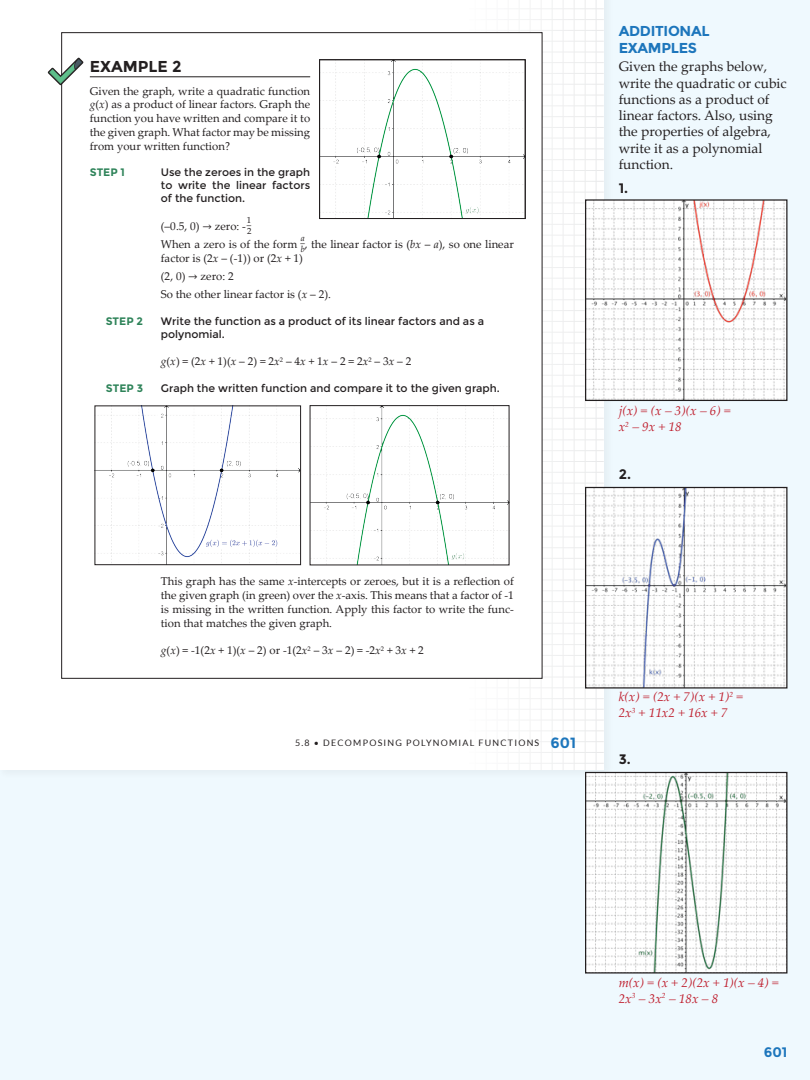
<style>
.page{position:relative;width:810px;height:1080px;background:#eff9fe}
.page>*{position:absolute;margin:0;border:0;box-sizing:border-box;transform-origin:0 0}
.t1{font:700 15.75px "Montserrat";color:#231f20}
.Sidebar_Heading{font:700 14.38px/16.2px "Montserrat";letter-spacing:-.02em;color:#1d76bc}
.t2{font:13.75px/16.2px "Palatino Linotype";color:#231f20}
.t3{font:700 13.75px "Montserrat";color:#231f20}
.t4{font:700 13.75px "Montserrat";color:#1d76bc}
.Sidebar_Answer_NO_nu{font:italic 13.12px/15.8px "Palatino Linotype";color:#bf1e2d}
.t5{font:11.38px/13.8px "Palatino Linotype";color:#231f20;text-align:justify}
.t6{font:10.88px/12.9px "Montserrat";color:#231f20;text-align:justify}
.t7{font:700 10.88px "Montserrat";color:#2e8359}
.t8{font:8.88px "Lato";letter-spacing:.14em;color:#231f20}
.t9{font:8.88px "Palatino Linotype";color:#231f20}
.t10{font:italic 8.88px "Palatino Linotype";color:#231f20}
.s1{font-style:italic}
.s2{font-family:"Cambria Math"}
.s3{font-family:"Montserrat";font-weight:700;font-size:14.75px;color:#1d76bc}
</style>
<div class="page">
<div style="left:0;top:0;width:604px;height:770px;background:#fff"></div>
<svg style="left:516px;top:0;width:88px;height:770px"></svg>
<svg style="left:61px;top:32px;width:482px;height:647px"></svg>
<svg style="left:48px;top:58px;width:35px;height:27px"></svg>
<img style="left:322px;top:62px;width:201px;height:155px">
<div style="left:319px;top:59px;width:207px;height:160px;border:1px solid #231f20"></div>
<img style="left:96px;top:407px;width:203px;height:156px">
<div style="left:94px;top:405px;width:207px;height:160px;border:1px solid #231f20"></div>
<img style="left:312px;top:407px;width:195px;height:156px">
<img style="left:587px;top:201px;width:199px;height:198px">
<div style="left:585px;top:199px;width:203px;height:202px;border:1px solid #231f20"></div>
<img style="left:587px;top:489px;width:199px;height:198px">
<div style="left:585px;top:487px;width:203px;height:202px;border:1px solid #231f20"></div>
<img style="left:587px;top:774px;width:199px;height:198px">
<div style="left:585px;top:772px;width:203px;height:202px;border:1px solid #231f20"></div>
<p class="t1" style="left:90px;top:57px;width:93px">EXAMPLE 2</p>
<p class="t5" style="left:90px;top:83px;width:222px">Given the graph, write a quadratic function <span class="s1">g</span>(<span class="s1">x</span>) as a product of linear factors. Graph the function you have written and compare it to the given graph. What factor may be missing from your written function?</p>
<p class="t7" style="left:90px;top:166px;width:37px">STEP 1</p>
<p class="t6" style="left:161px;top:166px;width:151px">Use the zeroes in the graph to write the linear factors of the function.</p>
<p class="t5" style="left:161px;top:219px;width:87px">(–0.5, 0) <span class="s2">→</span> zero: -</p>
<p class="t9" style="left:247px;top:213px;width:6px">1</p>
<p class="t9" style="left:247px;top:218px;width:6px">–</p>
<p class="t9" style="left:247px;top:224px;width:6px">2</p>
<p class="t5" style="left:161px;top:237px;width:355px">When a zero is of the form <sub>b</sub>, the linear factor is (<span class="s1">bx</span> – <span class="s1">a</span>), so one linear</p>
<p class="t10" style="left:301px;top:232px;width:5px">a</p>
<p class="t9" style="left:301px;top:237px;width:6px">–</p>
<p class="t5" style="left:161px;top:248px;width:172px;line-height:18.2px;text-align:left">factor is (2<span class="s1">x</span> – (-1)) or (2<span class="s1">x</span> + 1)<br>(2, 0) <span class="s2">→</span> zero: 2<br>So the other linear factor is (<span class="s1">x</span> – 2).</p>
<p class="t7" style="left:106px;top:315px;width:39px">STEP 2</p>
<p class="t6" style="left:161px;top:315px;width:325px">Write the function as a product of its linear factors and as a polynomial.</p>
<p class="t5" style="left:161px;top:354px;width:252px"><span class="s1">g</span>(<span class="s1">x</span>) = (2<span class="s1">x</span> + 1)(<span class="s1">x</span> – 2) = 2<span class="s1">x</span><sup>2</sup> – 4<span class="s1">x</span> + 1<span class="s1">x</span> – 2 = 2<span class="s1">x</span><sup>2</sup> – 3<span class="s1">x</span> – 2</p>
<p class="t7" style="left:106px;top:382px;width:39px">STEP 3</p>
<p class="t6" style="left:161px;top:382px;width:341px">Graph the written function and compare it to the given graph.</p>
<p class="t5" style="left:161px;top:574px;width:355px">This graph has the same <span class="s1">x</span>-intercepts or zeroes, but it is a reflection of the given graph (in green) over the <span class="s1">x</span>-axis. This means that a factor of -1 is missing in the written function. Apply this factor to write the func&shy;tion that matches the given graph.</p>
<p class="t5" style="left:161px;top:643px;width:265px"><span class="s1">g</span>(<span class="s1">x</span>) = -1(2<span class="s1">x</span> + 1)(<span class="s1">x</span> – 2) or -1(2<span class="s1">x</span><sup>2</sup> – 3<span class="s1">x</span> – 2) = -2<span class="s1">x</span><sup>2</sup> + 3<span class="s1">x</span> + 2</p>
<p class="t8" style="left:295px;top:738px;width:283px">5.8 • DECOMPOSING POLYNOMIAL FUNCTIONS <span class="s3">601</span></p>
<p class="Sidebar_Heading" style="left:619px;top:23px;width:92px">ADDITIONAL<br>EXAMPLES</p>
<p class="t2" style="left:619px;top:58px;width:169px">Given the graphs below, write the quadratic or cubic functions as a product of linear factors. Also, using the properties of algebra, write it as a polynomial function.</p>
<p class="t3" style="left:619px;top:180px;width:11px">1.</p>
<p class="Sidebar_Answer_NO_nu" style="left:619px;top:402px;width:113px">j(x) = (x – 3)(x – 6) = x<sup>2</sup> – 9x + 18</p>
<p class="t3" style="left:619px;top:466px;width:14px">2.</p>
<p class="Sidebar_Answer_NO_nu" style="left:619px;top:688px;width:126px">k(x) = (2x + 7)(x + 1)<sup>2</sup> =<br>2x<sup>3</sup> + 11x2 + 16x + 7</p>
<p class="t3" style="left:619px;top:751px;width:14px">3.</p>
<p class="Sidebar_Answer_NO_nu" style="left:619px;top:974px;width:162px">m(x) = (x + 2)(2x + 1)(x – 4) =<br>2x<sup>3</sup> – 3x<sup>2</sup> – 18x – 8</p>
<p class="t4" style="left:764px;top:1043px;width:25px">601</p>
</div>
